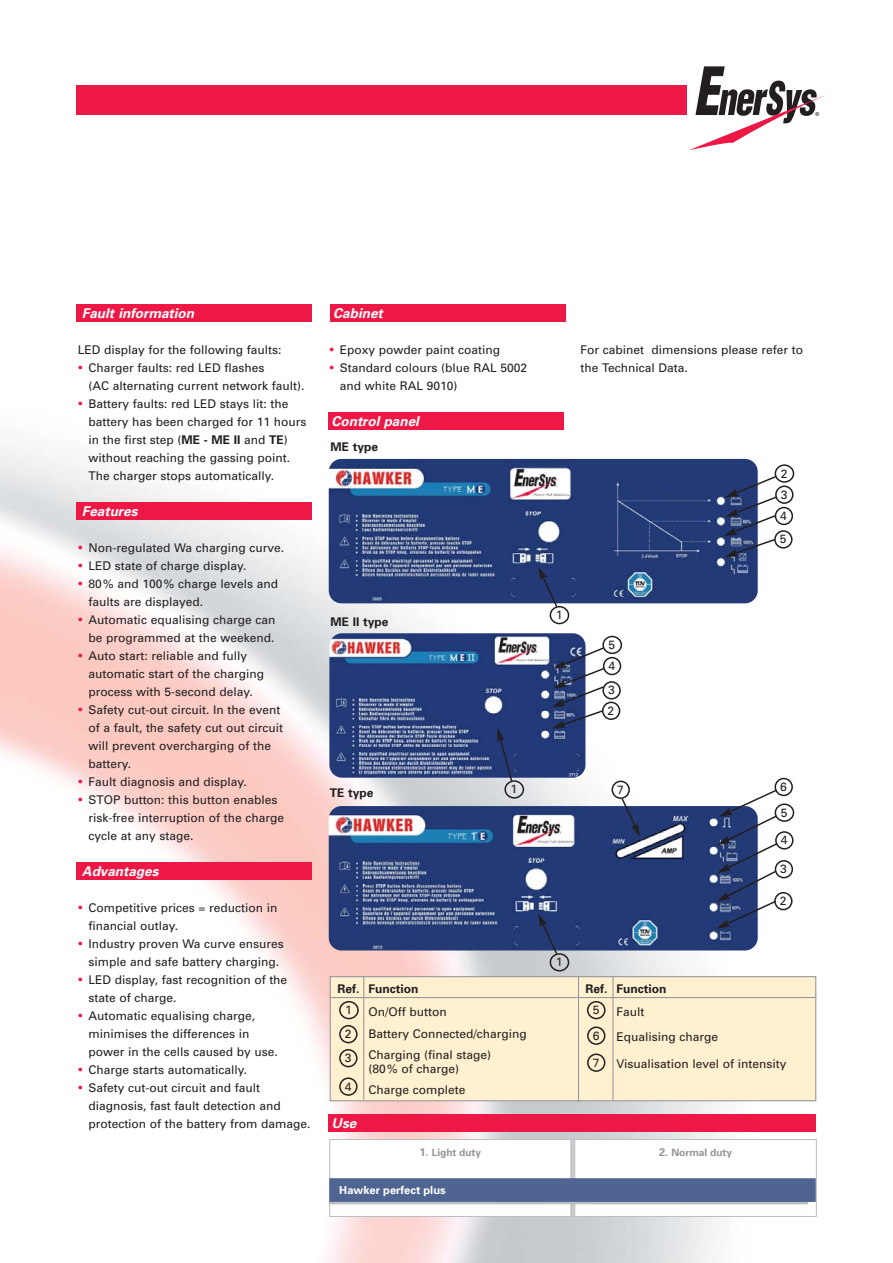
<style>
.page{position:relative;width:893px;height:1263px;background:#fff}
.page>*{position:absolute;margin:0;border:0;box-sizing:border-box;transform-origin:0 0}
.t1{font:italic 700 13.5px "Univers";color:#fff}
.t2{font:12px/18px "Univers";color:#231f20}
.t3{font:700 12px "Univers";color:#231f20}
.t4{font:700 11.1px "Univers";color:#fff}
.t5{font:700 10.05px "Univers";color:#939598}
.t6{font:5.4px "Univers";color:#231f20}
.s1{font-weight:700;font-size:15px;color:#ed1846}
.s2{font-weight:700}
.s3{font-size:11.1px}
</style>
<div class="page">
<img style="left:0;top:306px;width:817px;height:957px">
<div style="left:76px;top:502px;width:236px;height:17px;background:#ed1846"></div>
<div style="left:76px;top:862px;width:236px;height:17px;background:#ed1846"></div>
<div style="left:76px;top:85px;width:610px;height:30px;background:#ed1846"></div>
<svg style="left:690px;top:66px;width:134px;height:84px"></svg>
<div style="left:76px;top:304px;width:236px;height:17px;background:#ed1846"></div>
<div style="left:330px;top:304px;width:235px;height:17px;background:#ed1846"></div>
<div style="left:328px;top:413px;width:236px;height:17px;background:#ed1846"></div>
<img style="left:329px;top:459px;width:429px;height:144px;border-radius:13px">
<svg style="left:723px;top:464px;width:71px;height:93px"></svg>
<svg style="left:538px;top:566px;width:31px;height:58px"></svg>
<img style="left:329px;top:633px;width:256px;height:145px;border-radius:13px">
<svg style="left:551px;top:636px;width:71px;height:93px"></svg>
<svg style="left:497px;top:728px;width:27px;height:71px;background:#52618b"></svg>
<img style="left:329px;top:806px;width:429px;height:145px;border-radius:13px">
<div style="left:329px;top:1139px;width:242px;height:78px;background:#fff;border:1px solid #bbbdc0"></div>
<div style="left:574px;top:1139px;width:243px;height:78px;background:#fff;border:1px solid #bbbdc0"></div>
<div style="left:329px;top:1181px;width:479px;height:23px;background:#bbbdc0"></div>
<div style="left:329px;top:1178px;width:487px;height:24px;background:#4f6491;border:1px solid #4f6491"></div>
<div style="left:328px;top:1115px;width:488px;height:17px;background:#ed1846"></div>
<div style="left:331px;top:977px;width:484px;height:123px;background:#fff1d0"></div>
<div style="left:330px;top:976px;width:486px;height:125px;border:1px solid #939598"></div>
<hr style="left:330px;top:997px;width:486px;height:1px;background:#939598">
<hr style="left:363px;top:977px;width:1px;height:123px;background:#939598">
<svg style="left:339px;top:1001px;width:20px;height:18px"></svg>
<svg style="left:339px;top:1025px;width:18px;height:18px"></svg>
<svg style="left:339px;top:1049px;width:18px;height:18px"></svg>
<hr style="left:612px;top:977px;width:1px;height:123px;background:#939598">
<hr style="left:578px;top:977px;width:1px;height:125px;background:#939598">
<svg style="left:339px;top:1077px;width:18px;height:19px"></svg>
<svg style="left:587px;top:1001px;width:18px;height:18px"></svg>
<svg style="left:587px;top:1027px;width:18px;height:18px"></svg>
<svg style="left:587px;top:1054px;width:18px;height:18px"></svg>
<svg style="left:538px;top:914px;width:31px;height:58px;background:#59678b"></svg>
<svg style="left:716px;top:778px;width:78px;height:151px"></svg>
<svg style="left:611px;top:781px;width:29px;height:56px"></svg>
<p class="t6" style="left:815px;top:112px;width:6px">®</p>
<p class="t1" style="left:82px;top:308px;width:116px">Fault information</p>
<p class="t2" style="left:78px;top:342px;width:205px">LED display for the following faults:</p>
<p class="t2" style="left:88px;top:360px;width:217px;text-indent:-10px"><span class="s1">•</span> Charger faults: red LED flashes<br>(AC alternating current network fault).</p>
<p class="t2" style="left:88px;top:396px;width:219px;text-indent:-10px"><span class="s1">•</span> Battery faults: red LED stays lit: the battery has been charged for 11 hours in the first step (<span class="s2">ME - ME II</span> and <span class="s2">TE</span>) without reaching the gassing point.<br>The charger stops automatically.</p>
<p class="t1" style="left:82px;top:506px;width:60px">Features</p>
<p class="t2" style="left:78px;top:540px;width:208px"><span class="s1">•</span> Non-regulated Wa charging curve.</p>
<p class="t2" style="left:78px;top:558px;width:170px"><span class="s1">•</span> LED state of charge display.</p>
<p class="t2" style="left:88px;top:576px;width:191px;text-indent:-10px"><span class="s1">•</span> 80% and 100% charge levels and faults are displayed.</p>
<p class="t2" style="left:78px;top:612px;width:199px;text-align:right"><span class="s1">•</span> Automatic equalising charge can be programmed at the weekend.</p>
<p class="t2" style="left:88px;top:648px;width:177px;text-indent:-10px"><span class="s1">•</span> Auto start: reliable and fully automatic start of the charging process with 5-second delay.</p>
<p class="t2" style="left:88px;top:702px;width:196px;text-indent:-10px"><span class="s1">•</span> Safety cut-out circuit. In the event of a fault, the safety cut out circuit will prevent overcharging of the battery.</p>
<p class="t2" style="left:78px;top:774px;width:170px"><span class="s1">•</span> Fault diagnosis and display.</p>
<p class="t2" style="left:88px;top:792px;width:197px;text-indent:-10px"><span class="s1">•</span> STOP button: this button enables risk-free interruption of the charge cycle at any stage.</p>
<p class="t1" style="left:82px;top:866px;width:81px">Advantages</p>
<p class="t2" style="left:88px;top:900px;width:190px;text-indent:-10px"><span class="s1">•</span> Competitive prices = reduction in financial outlay.</p>
<p class="t2" style="left:78px;top:936px;width:208px;text-align:center"><span class="s1">•</span> Industry proven Wa curve ensures simple and safe battery charging.</p>
<p class="t2" style="left:88px;top:972px;width:200px;text-indent:-10px"><span class="s1">•</span> LED display, fast recognition of the state of charge.</p>
<p class="t2" style="left:88px;top:1008px;width:191px;text-indent:-10px"><span class="s1">•</span> Automatic equalising charge, minimises the differences in power in the cells caused by use.</p>
<p class="t2" style="left:78px;top:1062px;width:171px"><span class="s1">•</span> Charge starts automatically.</p>
<p class="t2" style="left:88px;top:1080px;width:224px;text-indent:-10px"><span class="s1">•</span> Safety cut-out circuit and fault diagnosis, fast fault detection and protection of the battery from damage.</p>
<p class="t1" style="left:333px;top:308px;width:54px">Cabinet</p>
<p class="t2" style="left:329px;top:342px;width:172px"><span class="s1">•</span> Epoxy powder paint coating</p>
<p class="t2" style="left:340px;top:360px;width:189px;text-indent:-10px"><span class="s1">•</span> Standard colours (blue RAL 5002 and white RAL 9010)</p>
<p class="t1" style="left:332px;top:416px;width:91px">Control panel</p>
<p class="t3" style="left:330px;top:442px;width:49px">ME type</p>
<p class="t3" style="left:330px;top:617px;width:59px">ME II type</p>
<p class="t3" style="left:330px;top:788px;width:45px">TE type</p>
<p class="t2" style="left:511px;top:781px;width:8px">1</p>
<p class="t3" style="left:337px;top:985px;width:82px">Ref. Function</p>
<p class="t2" style="left:368px;top:1001px;width:160px;line-height:22.5px">On/Off button<br>Battery Connected/charging</p>
<p class="t2" style="left:368px;top:1049px;width:124px;line-height:13.5px">Charging (final stage) (80% of charge)</p>
<p class="t2" style="left:368px;top:1082px;width:99px">Charge complete</p>
<p class="t2" style="left:345px;top:999px;width:9px;line-height:24px;text-align:justify">1<br>2<br>3</p>
<p class="t2" style="left:345px;top:1078px;width:8px">4</p>
<p class="t1" style="left:332px;top:1118px;width:29px">Use</p>
<p class="t2" style="left:580px;top:342px;width:224px">For cabinet dimensions please refer to the Technical Data.</p>
<p class="t2" style="left:556px;top:607px;width:8px">1</p>
<p class="t2" style="left:608px;top:637px;width:8px">5</p>
<p class="t2" style="left:608px;top:655px;width:9px;line-height:24.3px">4<br>3</p>
<p class="t2" style="left:607px;top:703px;width:8px">2</p>
<p class="t2" style="left:781px;top:465px;width:8px">2</p>
<p class="t2" style="left:780px;top:485px;width:9px;line-height:21.3px">3<br>4</p>
<p class="t2" style="left:780px;top:531px;width:8px">5</p>
<p class="t2" style="left:556px;top:954px;width:8px">1</p>
<p class="t2" style="left:617px;top:782px;width:8px">7</p>
<p class="t2" style="left:780px;top:775px;width:9px;line-height:25.7px">6<br>5</p>
<p class="t2" style="left:781px;top:832px;width:8px">4</p>
<p class="t2" style="left:780px;top:861px;width:8px">3</p>
<p class="t2" style="left:780px;top:893px;width:8px">2</p>
<p class="t3" style="left:585px;top:985px;width:82px">Ref. Function</p>
<p class="t2" style="left:616px;top:1000px;width:103px;line-height:25.5px">Fault<br>Equalising charge</p>
<p class="t2" style="left:616px;top:1056px;width:172px">Visualisation level of intensity</p>
<p class="t2" style="left:593px;top:998px;width:8px;line-height:25.5px">5<br>6</p>
<p class="t2" style="left:593px;top:1054px;width:8px">7</p>
<p class="t5" style="left:419px;top:1149px;width:63px"><span class="s3">1.</span> Light duty</p>
<p class="t5" style="left:659px;top:1149px;width:75px"><span class="s3">2.</span> Normal duty</p>
<p class="t4" style="left:339px;top:1186px;width:108px">Hawker perfect plus</p>
</div>
